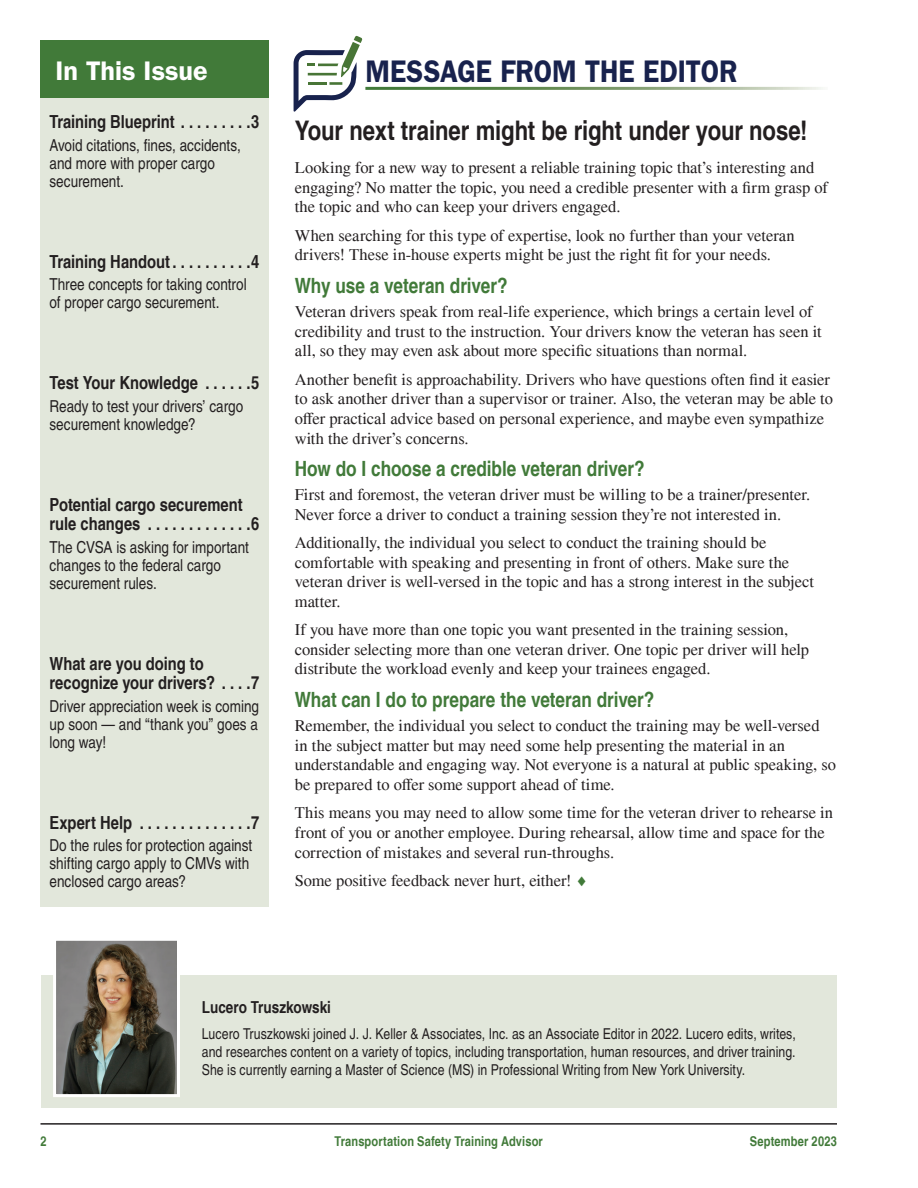
<style>
.page{position:relative;width:918px;height:1188px;background:#fff}
.page>*{position:absolute;margin:0;border:0;box-sizing:border-box;transform-origin:0 0}
.Feature_Headline{font:600 31.35px "ITC Franklin Gothic Std";letter-spacing:-.005em;color:#18224d;scale:.89 1}
.Head_Level_1{font:700 condensed 27px "Helvetica LT Pro";letter-spacing:-.005em;color:#231f20}
.TOC__Head{font:600 27px "ITC Franklin Gothic Std";letter-spacing:-.005em;color:#fff}
.Head_Level_2{font:700 condensed 21px "Helvetica LT Pro";color:#417a39}
.TOC__Bold{font:700 condensed 18px/19.5px "Helvetica LT Pro";color:#231f20}
.Body{font:16.5px/19.5px "Times LT Pro";letter-spacing:-.005em;color:#231f20}
.TOC__Body{font:condensed 16.5px/18px "Helvetica LT Std";color:#231f20}
.Editor_bio_heading{font:700 condensed 16.5px "Helvetica LT Pro";color:#231f20}
.Editor_bio{font:condensed 15px/18px "Helvetica LT Std";letter-spacing:.005em;color:#231f20;text-align:justify}
.t1{font:700 condensed 13.5px "Helvetica LT Pro";letter-spacing:.01em;color:#417a39}
.s1{color:#417a39}
</style>
<div class="page">
<hr style="left:40px;top:1123px;width:797px;height:2px;background:#231f20">
<div style="left:40px;top:40px;width:229px;height:67px;background:#417a39"></div>
<div style="left:40px;top:98px;width:229px;height:809px;background:#e2e7db"></div>
<svg style="left:294px;top:36px;width:68px;height:76px"></svg>
<div style="left:41px;top:975px;width:796px;height:132px;background:#e2e7db"></div>
<img style="left:57px;top:942px;width:119px;height:151px">
<div style="left:53px;top:938px;width:127px;height:159px;border:3px solid #fff"></div>
<p class="TOC__Head" style="left:56px;top:54px;width:153px">In This Issue</p>
<p class="TOC__Bold" style="left:50px;top:112px;width:212px">Training Blueprint . . . . . . . . 3</p>
<p class="TOC__Body" style="left:50px;top:136px;width:193px">Avoid citations, fines, accidents, and more with proper cargo securement.</p>
<p class="TOC__Bold" style="left:50px;top:252px;width:212px">Training Handout . . . . . . . . . 4</p>
<p class="TOC__Body" style="left:50px;top:275px;width:199px">Three concepts for taking control of proper cargo securement.</p>
<p class="TOC__Bold" style="left:50px;top:373px;width:212px">Test Your Knowledge . . . . . 5</p>
<p class="TOC__Body" style="left:50px;top:397px;width:195px">Ready to test your drivers’ cargo securement knowledge?</p>
<p class="TOC__Bold" style="left:50px;top:495px;width:212px">Potential cargo securement rule changes . . . . . . . . . . . . 6</p>
<p class="TOC__Body" style="left:50px;top:538px;width:201px">The CVSA is asking for important changes to the federal cargo securement rules.</p>
<p class="TOC__Bold" style="left:50px;top:654px;width:212px">What are you doing to recognize your drivers? . . . 7</p>
<p class="TOC__Body" style="left:50px;top:697px;width:211px;text-align:justify">Driver appreciation week is coming up soon — and “thank you” goes a long way!</p>
<p class="TOC__Bold" style="left:50px;top:813px;width:212px">Expert Help . . . . . . . . . . . . . 7</p>
<p class="TOC__Body" style="left:50px;top:836px;width:204px">Do the rules for protection against shifting cargo apply to CMVs with enclosed cargo areas?</p>
<p class="Feature_Headline" style="left:365px;top:53px;width:420px">MESSAGE FROM THE EDITOR</p>
<p class="Head_Level_1" style="left:295px;top:115px;width:514px">Your next trainer might be right under your nose!</p>
<p class="Body" style="left:295px;top:158px;width:535px">Looking for a new way to present a reliable training topic that’s interesting and engaging? No matter the topic, you need a credible presenter with a firm grasp of the topic and who can keep your drivers engaged.</p>
<p class="Body" style="left:295px;top:226px;width:501px">When searching for this type of expertise, look no further than your veteran drivers! These in-house experts might be just the right fit for your needs.</p>
<p class="Head_Level_2" style="left:295px;top:273px;width:214px">Why use a veteran driver?</p>
<p class="Body" style="left:295px;top:302px;width:528px">Veteran drivers speak from real-life experience, which brings a certain level of credibility and trust to the instruction. Your drivers know the veteran has seen it all, so they may even ask about more specific situations than normal.</p>
<p class="Body" style="left:295px;top:370px;width:540px">Another benefit is approachability. Drivers who have questions often find it easier to ask another driver than a supervisor or trainer. Also, the veteran may be able to offer practical advice based on personal experience, and maybe even sympathize with the driver’s concerns.</p>
<p class="Head_Level_2" style="left:295px;top:456px;width:351px">How do I choose a credible veteran driver?</p>
<p class="Body" style="left:295px;top:485px;width:517px">First and foremost, the veteran driver must be willing to be a trainer/presenter.<br>Never force a driver to conduct a training session they’re not interested in.</p>
<p class="Body" style="left:295px;top:533px;width:521px">Additionally, the individual you select to conduct the training should be comfortable with speaking and presenting in front of others. Make sure the veteran driver is well-versed in the topic and has a strong interest in the subject matter.</p>
<p class="Body" style="left:295px;top:620px;width:516px">If you have more than one topic you want presented in the training session, consider selecting more than one veteran driver. One topic per driver will help distribute the workload evenly and keep your trainees engaged.</p>
<p class="Head_Level_2" style="left:295px;top:687px;width:361px">What can I do to prepare the veteran driver?</p>
<p class="Body" style="left:295px;top:716px;width:543px">Remember, the individual you select to conduct the training may be well-versed in the subject matter but may need some help presenting the material in an understandable and engaging way. Not everyone is a natural at public speaking, so be prepared to offer some support ahead of time.</p>
<p class="Body" style="left:295px;top:803px;width:540px">This means you may need to allow some time for the veteran driver to rehearse in front of you or another employee. During rehearsal, allow time and space for the correction of mistakes and several run-throughs.</p>
<p class="Body" style="left:295px;top:871px;width:295px">Some positive feedback never hurt, either! <span class="s1">♦</span></p>
<p class="Editor_bio_heading" style="left:202px;top:997px;width:131px">Lucero Truszkowski</p>
<p class="Editor_bio" style="left:202px;top:1024px;width:596px">Lucero Truszkowski joined J. J. Keller &amp; Associates, Inc. as an Associate Editor in 2022. Lucero edits, writes, and researches content on a variety of topics, including transportation, human resources, and driver training.<br>She is currently earning a Master of Science (MS) in Professional Writing from New York University.</p>
<p class="t1" style="left:40px;top:1133px;width:8px">2</p>
<p class="t1" style="left:335px;top:1133px;width:210px">Transportation Safety Training Advisor</p>
<p class="t1" style="left:750px;top:1133px;width:89px">September 2023</p>
</div>
